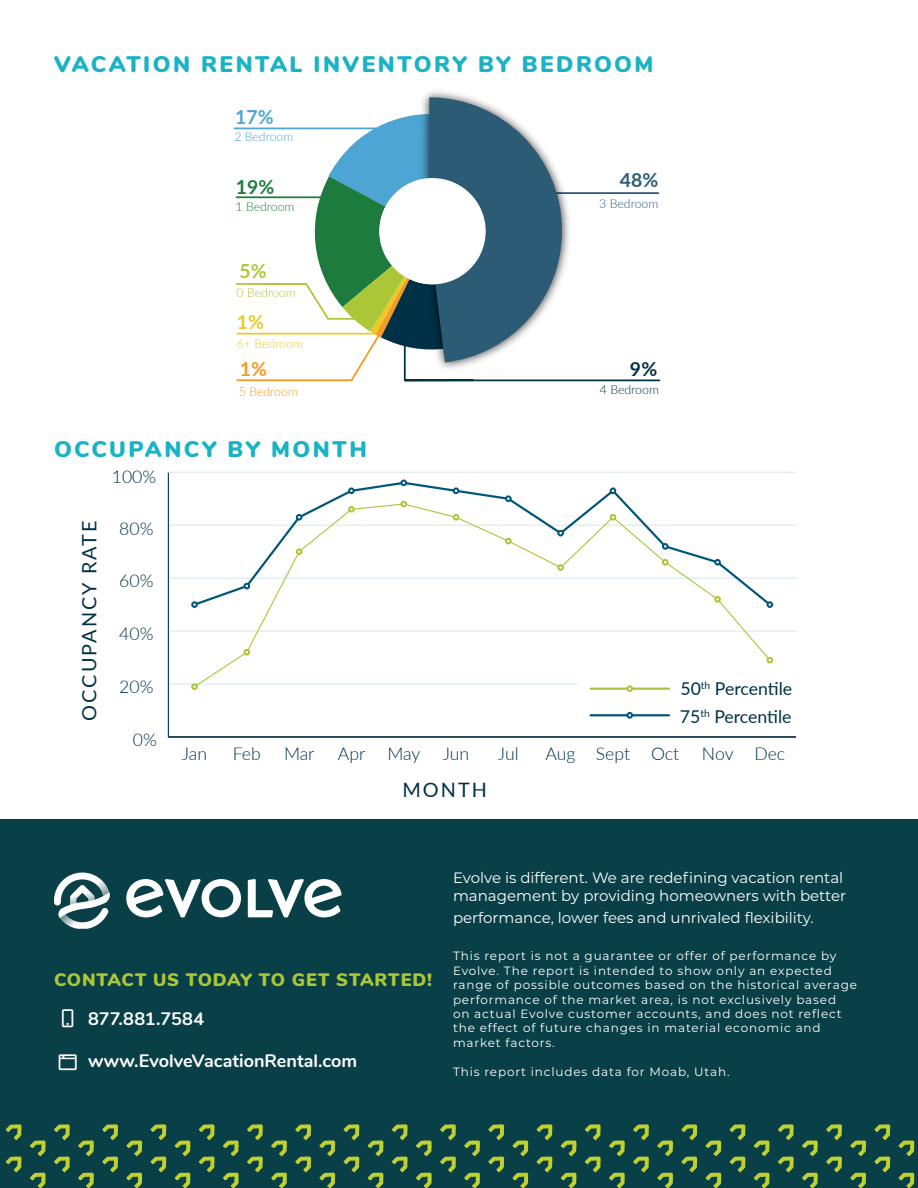
<style>
.page{position:relative;width:918px;height:1188px;background:#fff}
.page>*{position:absolute;margin:0;border:0;box-sizing:border-box;transform-origin:0 0}
.t1{font:900 22.5px "Nunito";letter-spacing:.11em;color:#1ab2c5}
.t2{font:19.95px "Lato";letter-spacing:.1em;color:#003146}
.t3{font:700 19.35px "Lato";color:#4ca5d3}
.t4{font:700 19.35px "Lato";color:#2c5b76}
.t5{font:700 19.35px "Lato";color:#1d7b3d}
.t6{font:700 19.35px "Lato";color:#abc737}
.t7{font:700 19.35px "Lato";color:#003146}
.t8{font:700 19.35px "Lato";color:#eaca27}
.t9{font:700 19.35px "Lato";color:#f89921}
.t10{font:700 18px "Nunito";color:#fff}
.t11{font:900 18px "Nunito";letter-spacing:.045em;color:#abc737}
.t12{font:300 17.7px "Lato";color:#003146}
.t13{font:17.7px "Lato";letter-spacing:-.005em;color:#003146}
.t14{font:15px/18px "Montserrat";color:#fff}
.t15{font:300 12.3px "Lato";color:#eaca27}
.t16{font:300 12.3px "Lato";color:#4ca5d3}
.t17{font:300 12.3px "Lato";color:#abc737}
.t18{font:300 12.3px "Lato";color:#003146}
.t19{font:300 12.3px "Lato";color:#2c5b76}
.t20{font:300 12.3px "Lato";color:#1d7b3d}
.t21{font:300 12.3px "Lato";color:#f8991d}
.t22{font:12px/14.4px "Montserrat";letter-spacing:.07em;color:#fff}
</style>
<div class="page">
<div style="left:0;top:819px;width:918px;height:369px;background:#093f46"></div>
<svg style="left:54px;top:873px;width:56px;height:56px"></svg>
<svg style="left:126px;top:879px;width:115px;height:38px"></svg>
<svg style="left:248px;top:879px;width:94px;height:38px"></svg>
<svg style="left:6px;top:1157px;width:15px;height:15px"></svg>
<svg style="left:30px;top:1173px;width:16px;height:15px"></svg>
<svg style="left:54px;top:1157px;width:16px;height:15px"></svg>
<svg style="left:78px;top:1173px;width:16px;height:15px"></svg>
<svg style="left:102px;top:1157px;width:16px;height:15px"></svg>
<svg style="left:126px;top:1173px;width:16px;height:15px"></svg>
<svg style="left:150px;top:1157px;width:16px;height:15px"></svg>
<svg style="left:175px;top:1173px;width:15px;height:15px"></svg>
<svg style="left:199px;top:1157px;width:16px;height:15px"></svg>
<svg style="left:223px;top:1173px;width:16px;height:15px"></svg>
<svg style="left:247px;top:1157px;width:16px;height:15px"></svg>
<svg style="left:271px;top:1173px;width:16px;height:15px"></svg>
<svg style="left:295px;top:1157px;width:16px;height:15px"></svg>
<svg style="left:319px;top:1173px;width:16px;height:15px"></svg>
<svg style="left:343px;top:1157px;width:16px;height:15px"></svg>
<svg style="left:368px;top:1173px;width:15px;height:15px"></svg>
<svg style="left:392px;top:1157px;width:16px;height:15px"></svg>
<svg style="left:416px;top:1173px;width:16px;height:15px"></svg>
<svg style="left:440px;top:1157px;width:16px;height:15px"></svg>
<svg style="left:464px;top:1173px;width:16px;height:15px"></svg>
<svg style="left:488px;top:1157px;width:16px;height:15px"></svg>
<svg style="left:512px;top:1173px;width:16px;height:15px"></svg>
<svg style="left:537px;top:1157px;width:15px;height:15px"></svg>
<svg style="left:561px;top:1173px;width:15px;height:15px"></svg>
<svg style="left:585px;top:1157px;width:16px;height:15px"></svg>
<svg style="left:609px;top:1173px;width:16px;height:15px"></svg>
<svg style="left:633px;top:1157px;width:16px;height:15px"></svg>
<svg style="left:657px;top:1173px;width:16px;height:15px"></svg>
<svg style="left:681px;top:1157px;width:16px;height:15px"></svg>
<svg style="left:705px;top:1173px;width:16px;height:15px"></svg>
<svg style="left:730px;top:1157px;width:15px;height:15px"></svg>
<svg style="left:754px;top:1173px;width:16px;height:15px"></svg>
<svg style="left:778px;top:1157px;width:16px;height:15px"></svg>
<svg style="left:802px;top:1173px;width:16px;height:15px"></svg>
<svg style="left:826px;top:1157px;width:16px;height:15px"></svg>
<svg style="left:850px;top:1173px;width:16px;height:15px"></svg>
<svg style="left:874px;top:1157px;width:16px;height:15px"></svg>
<svg style="left:899px;top:1173px;width:15px;height:15px"></svg>
<svg style="left:6px;top:1124px;width:15px;height:16px"></svg>
<svg style="left:30px;top:1140px;width:16px;height:16px"></svg>
<svg style="left:54px;top:1124px;width:16px;height:16px"></svg>
<svg style="left:78px;top:1140px;width:16px;height:16px"></svg>
<svg style="left:102px;top:1124px;width:16px;height:16px"></svg>
<svg style="left:126px;top:1140px;width:16px;height:16px"></svg>
<svg style="left:150px;top:1124px;width:16px;height:16px"></svg>
<svg style="left:175px;top:1140px;width:15px;height:16px"></svg>
<svg style="left:199px;top:1124px;width:16px;height:16px"></svg>
<svg style="left:223px;top:1140px;width:16px;height:16px"></svg>
<svg style="left:247px;top:1124px;width:16px;height:16px"></svg>
<svg style="left:271px;top:1140px;width:16px;height:16px"></svg>
<svg style="left:295px;top:1124px;width:16px;height:16px"></svg>
<svg style="left:319px;top:1140px;width:16px;height:16px"></svg>
<svg style="left:343px;top:1124px;width:16px;height:16px"></svg>
<svg style="left:368px;top:1140px;width:15px;height:16px"></svg>
<svg style="left:392px;top:1124px;width:16px;height:16px"></svg>
<svg style="left:416px;top:1140px;width:16px;height:16px"></svg>
<svg style="left:440px;top:1124px;width:16px;height:16px"></svg>
<svg style="left:464px;top:1140px;width:16px;height:16px"></svg>
<svg style="left:488px;top:1124px;width:16px;height:16px"></svg>
<svg style="left:512px;top:1140px;width:16px;height:16px"></svg>
<svg style="left:537px;top:1124px;width:15px;height:16px"></svg>
<svg style="left:561px;top:1140px;width:15px;height:16px"></svg>
<svg style="left:585px;top:1124px;width:16px;height:16px"></svg>
<svg style="left:609px;top:1140px;width:16px;height:16px"></svg>
<svg style="left:633px;top:1124px;width:16px;height:16px"></svg>
<svg style="left:657px;top:1140px;width:16px;height:16px"></svg>
<svg style="left:681px;top:1124px;width:16px;height:16px"></svg>
<svg style="left:705px;top:1140px;width:16px;height:16px"></svg>
<svg style="left:730px;top:1124px;width:15px;height:16px"></svg>
<svg style="left:754px;top:1140px;width:16px;height:16px"></svg>
<svg style="left:778px;top:1124px;width:16px;height:16px"></svg>
<svg style="left:802px;top:1140px;width:16px;height:16px"></svg>
<svg style="left:826px;top:1124px;width:16px;height:16px"></svg>
<svg style="left:850px;top:1140px;width:16px;height:16px"></svg>
<svg style="left:874px;top:1124px;width:16px;height:16px"></svg>
<svg style="left:899px;top:1140px;width:15px;height:16px"></svg>
<hr style="left:168px;top:472px;width:1px;height:265px;background:#003146">
<hr style="left:168px;top:736px;width:628px;height:2px;background:#003146">
<hr style="left:169px;top:683px;width:628px;height:2px;background:#dbe8ed">
<hr style="left:169px;top:631px;width:628px;height:1px;background:#dbe8ed">
<hr style="left:169px;top:578px;width:628px;height:1px;background:#dbe8ed">
<hr style="left:169px;top:525px;width:628px;height:1px;background:#dbe8ed">
<hr style="left:168px;top:472px;width:628px;height:1px;background:#dbe8ed">
<div style="left:191px;top:601px;width:7px;height:7px;border:2px solid #00557a;border-radius:50%"></div>
<div style="left:191px;top:683px;width:7px;height:7px;border:2px solid #aac638;border-radius:50%"></div>
<svg style="left:192px;top:480px;width:605px;height:239px"></svg>
<div style="left:626px;top:685px;width:7px;height:7px;border:2px solid #aac638;border-radius:50%"></div>
<hr style="left:237px;top:333px;width:139px;height:2px;background:#eaca27">
<hr style="left:237px;top:283px;width:69px;height:2px;background:#abc737">
<hr style="left:234px;top:128px;width:152px;height:1px;background:#4ca5d3">
<hr style="left:237px;top:196px;width:92px;height:2px;background:#1d7b3d">
<hr style="left:237px;top:379px;width:115px;height:2px;background:#f8991d">
<svg style="left:304px;top:97px;width:357px;height:285px"></svg>
<div style="left:379px;top:178px;width:107px;height:106px;background:#fff;border-radius:50%"></div>
<h1 class="t1" style="left:54px;top:47px;width:601px">VACATION RENTAL INVENTORY BY BEDROOM</h1>
<h3 class="t3" style="left:235px;top:103px;width:40px">17%</h3>
<p class="t16" style="left:234px;top:128px;width:61px">2 Bedroom</p>
<h3 class="t5" style="left:236px;top:173px;width:40px">19%</h3>
<p class="t20" style="left:236px;top:198px;width:61px">1 Bedroom</p>
<h3 class="t6" style="left:239px;top:257px;width:29px">5%</h3>
<p class="t17" style="left:237px;top:285px;width:61px">0 Bedroom</p>
<h3 class="t8" style="left:237px;top:308px;width:29px">1%</h3>
<p class="t15" style="left:237px;top:335px;width:68px">6+ Bedroom</p>
<h3 class="t9" style="left:240px;top:355px;width:29px">1%</h3>
<p class="t21" style="left:239px;top:383px;width:61px">5 Bedroom</p>
<h1 class="t1" style="left:54px;top:432px;width:314px">OCCUPANCY BY MONTH</h1>
<h2 class="t2" style="left:75px;top:721px;width:201px;rotate:-90deg">OCCUPANCY RATE</h2>
<h3 class="t12" style="left:112px;top:465px;width:46px">100%</h3>
<h3 class="t12" style="left:119px;top:516px;width:36px">80%</h3>
<h3 class="t12" style="left:119px;top:569px;width:36px">60%</h3>
<h3 class="t12" style="left:119px;top:622px;width:36px">40%</h3>
<h3 class="t12" style="left:119px;top:675px;width:36px">20%</h3>
<h3 class="t4" style="left:620px;top:166px;width:40px">48%</h3>
<p class="t19" style="left:599px;top:195px;width:61px">3 Bedroom</p>
<h3 class="t7" style="left:630px;top:354px;width:29px">9%</h3>
<p class="t18" style="left:600px;top:381px;width:61px">4 Bedroom</p>
<h3 class="t13" style="left:680px;top:676px;width:113px">50<sup>th</sup> Percentile</h3>
<h3 class="t13" style="left:680px;top:704px;width:113px">75<sup>th</sup> Percentile</h3>
<h3 class="t12" style="left:133px;top:728px;width:26px">0%</h3>
<h3 class="t12" style="left:182px;top:741px;width:27px">Jan</h3>
<h3 class="t12" style="left:233px;top:741px;width:30px">Feb</h3>
<h3 class="t12" style="left:284px;top:741px;width:32px">Mar</h3>
<h3 class="t12" style="left:338px;top:741px;width:29px">Apr</h3>
<h3 class="t12" style="left:387px;top:741px;width:34px">May</h3>
<h3 class="t12" style="left:443px;top:741px;width:28px">Jun</h3>
<h3 class="t12" style="left:498px;top:741px;width:22px">Jul</h3>
<h3 class="t12" style="left:546px;top:741px;width:135px">Aug Sept Oct</h3>
<h3 class="t12" style="left:702px;top:741px;width:85px">Nov Dec</h3>
<h2 class="t2" style="left:403px;top:776px;width:86px">MONTH</h2>
<h3 class="t11" style="left:54px;top:967px;width:380px">CONTACT US TODAY TO GET STARTED!</h3>
<h3 class="t10" style="left:88px;top:1005px;width:118px">877.881.7584</h3>
<h3 class="t10" style="left:88px;top:1047px;width:271px">www.EvolveVacationRental.com</h3>
<p class="t14" style="left:453px;top:868px;width:395px">Evolve is different. We are redefining vacation rental management by providing homeowners with better</p>
<p class="t14" style="left:453px;top:909px;width:362px">performance, lower fees and unrivaled flexibility.</p>
<p class="t22" style="left:453px;top:948px;width:406px">This report is not a guarantee or offer of performance by Evolve. The report is intended to show only an expected range of possible outcomes based on the historical average performance of the market area, is not exclusively based<br>on actual Evolve customer accounts, and does not reflect the effect of future changes in material economic and market factors.</p>
<p class="t22" style="left:453px;top:1064px;width:278px">This report includes data for Moab, Utah.</p>
</div>
